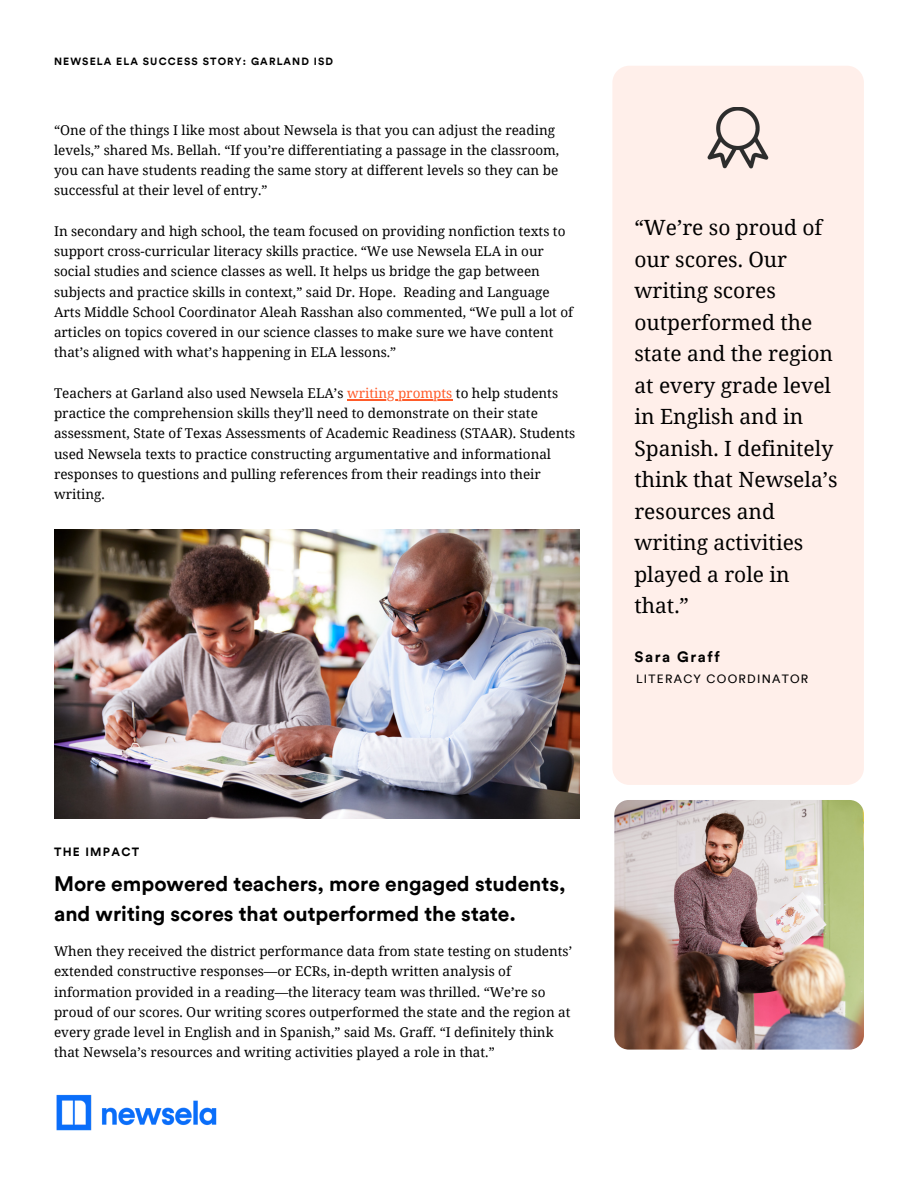
<style>
.page{position:relative;width:918px;height:1188px;background:#fff}
.page>*{position:absolute;margin:0;border:0;box-sizing:border-box;transform-origin:0 0}
.t1{font:21px/31.5px "Noto Serif";color:#000}
.t2{font:700 21px/29.2px "Circular";color:#000}
.t3{font:700 15px "Circular";letter-spacing:.105em;color:#000}
.t4{font:13.5px/20.2px "Noto Serif";color:#000}
.t5{font:12px "Circular";letter-spacing:.105em;color:#000}
.t6{font:700 12px "Circular";letter-spacing:.105em;color:#000}
.t7{font:700 10.5px "Circular";letter-spacing:.105em;color:#000}
.s1{color:#ff5b29}
</style>
<div class="page">
<div style="left:612px;top:66px;width:252px;height:719px;background:#ffefea;border-radius:17px"></div>
<img style="left:614px;top:800px;width:250px;height:250px;border-radius:14px">
<img style="left:708px;top:107px;width:60px;height:62px">
<img style="left:56px;top:1094px;width:161px;height:37px">
<img style="left:54px;top:529px;width:525px;height:289px">
<hr style="left:347px;top:399px;width:105px;height:1px;background:#ff5b29">
<p class="t7" style="left:54px;top:54px;width:281px">NEWSELA ELA SUCCESS STORY: GARLAND ISD</p>
<p class="t4" style="left:54px;top:119px;width:507px">“One of the things I like most about Newsela is that you can adjust the reading levels,” shared Ms. Bellah. “If you’re differentiating a passage in the classroom, you can have students reading the same story at different levels so they can be successful at their level of entry.”</p>
<h5 class="t4" style="left:54px;top:221px;width:521px">In secondary and high school, the team focused on providing nonfiction texts to support cross-curricular literacy skills practice. “We use Newsela ELA in our social studies and science classes as well. It helps us bridge the gap between subjects and practice skills in context,” said Dr. Hope. Reading and Language Arts Middle School Coordinator Aleah Rasshan also commented, “We pull a lot of articles on topics covered in our science classes to make sure we have content that’s aligned with what’s happening in ELA lessons.”</h5>
<h1 class="t4" style="left:54px;top:383px;width:506px">Teachers at Garland also used Newsela ELA’s <span class="s1">writing prompts</span> to help students</h1>
<h4 class="t4" style="left:54px;top:403px;width:523px">practice the comprehension skills they’ll need to demonstrate on their state assessment, State of Texas Assessments of Academic Readiness (STAAR). Students used Newsela texts to practice constructing argumentative and informational responses to questions and pulling references from their readings into their writing.</h4>
<p class="t1" style="left:634px;top:212px;width:205px">“We’re so proud of our scores. Our writing scores outperformed the state and the region at every grade level in English and in<br>Spanish. I definitely think that Newsela’s resources and writing activities played a role in that.”</p>
<p class="t3" style="left:634px;top:647px;width:87px">Sara Graff</p>
<p class="t5" style="left:636px;top:671px;width:174px">LITERACY COORDINATOR</p>
<h3 class="t6" style="left:54px;top:844px;width:87px">THE IMPACT</h3>
<h6 class="t2" style="left:54px;top:869px;width:513px">More empowered teachers, more engaged students, and writing scores that outperformed the state.</h6>
<h2 class="t4" style="left:54px;top:941px;width:520px">When they received the district performance data from state testing on students’ extended constructive responses—or ECRs, in-depth written analysis of information provided in a reading—the literacy team was thrilled. “We’re so proud of our scores. Our writing scores outperformed the state and the region at every grade level in English and in Spanish,” said Ms. Graff. “I definitely think that Newsela’s resources and writing activities played a role in that.”</h2>
</div>
